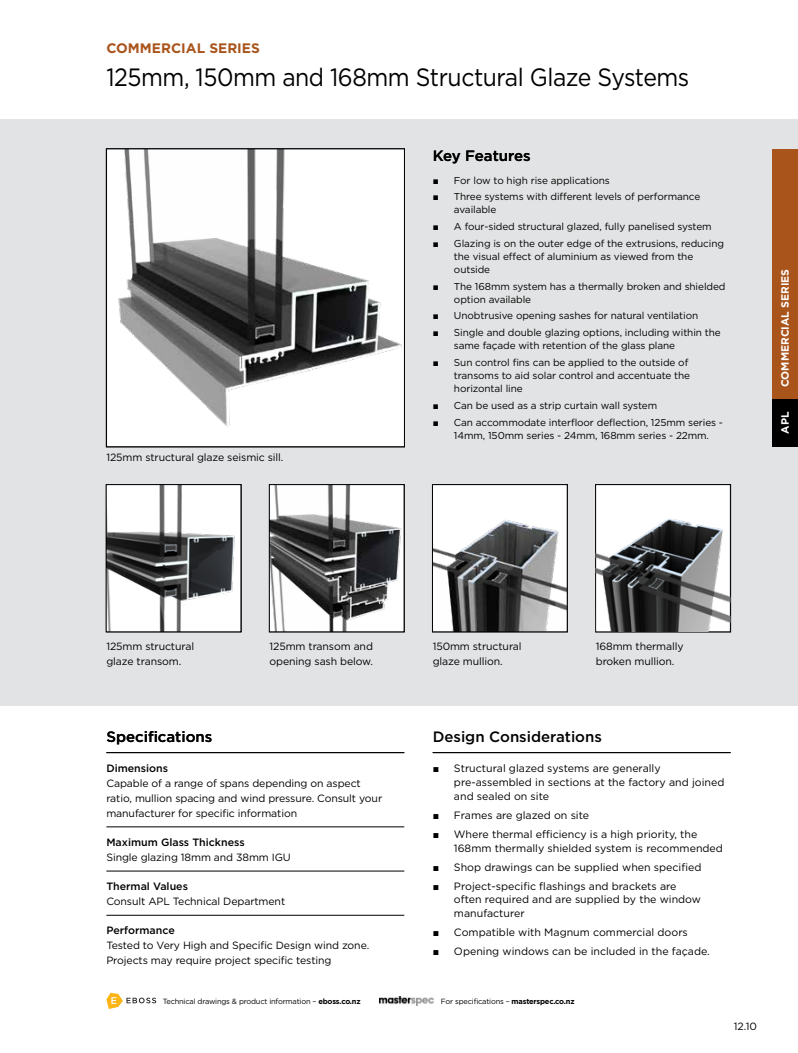
<style>
.page{position:relative;width:798px;height:1053px;background:#fff}
.page>*{position:absolute;margin:0;border:0;box-sizing:border-box;transform-origin:0 0}
.t1{font:25px "Gotham";letter-spacing:-.02em;color:#000;scale:.92 1}
.t2{font:500 15px "Gotham";color:#000}
.t3{font:700 13.75px "Gotham";color:#a9541b}
.t4{font:10.62px/13.8px "Gotham";color:#000}
.t5{font:500 10.62px "Gotham";color:#000}
.t6{font:700 10.62px "Gotham";color:#fff}
.t7{font:10.5px/15px "Gotham";letter-spacing:-.01em;color:#000}
.t8{font:10px/13.1px "Gotham";letter-spacing:-.01em;color:#000}
.t9{font:7.5px "Gotham";letter-spacing:-.025em;color:#000}
.s1{font-family:"Arial"}
.s2{font-weight:700}
</style>
<div class="page">
<div style="left:0;top:119px;width:797px;height:586px;background:#e2e3e4"></div>
<div style="left:772px;top:149px;width:25px;height:297px;background:#a9541b"></div>
<svg style="left:106px;top:992px;width:50px;height:16px"></svg>
<img style="left:379px;top:996px;width:54px;height:9px">
<div style="left:772px;top:399px;width:25px;height:47px;background:#000"></div>
<hr style="left:432px;top:752px;width:298px;height:1px;background:#000">
<svg style="left:432px;top:484px;width:135px;height:148px;background:#a5a6a6"></svg>
<svg style="left:269px;top:484px;width:135px;height:148px;background:#949595"></svg>
<svg style="left:106px;top:484px;width:135px;height:148px;background:#afafb0"></svg>
<svg style="left:106px;top:149px;width:298px;height:298px;background:#c2c2c2"></svg>
<hr style="left:106px;top:752px;width:298px;height:1px;background:#000">
<hr style="left:106px;top:826px;width:298px;height:1px;background:#000">
<hr style="left:106px;top:870px;width:298px;height:1px;background:#000">
<hr style="left:106px;top:914px;width:298px;height:1px;background:#000">
<img style="left:595px;top:484px;width:135px;height:148px">
<h3 class="t3" style="left:106px;top:39px;width:155px">COMMERCIAL SERIES</h3>
<h1 class="t1" style="left:106px;top:61px;width:635px">125mm, 150mm and 168mm Structural Glaze Systems</h1>
<h2 class="t2" style="left:432px;top:146px;width:99px">Key Features</h2>
<p class="t7" style="left:106px;top:449px;width:178px">125mm structural glaze seismic sill.</p>
<p class="t8" style="left:432px;top:173px;width:179px"><span class="s1">■</span> For low to high rise applications</p>
<p class="t8" style="left:454px;top:190px;width:248px;text-indent:-21px"><span class="s1">■</span> Three systems with different levels of performance available</p>
<p class="t8" style="left:432px;top:220px;width:280px"><span class="s1">■</span> A four-sided structural glazed, fully panelised system</p>
<p class="t8" style="left:454px;top:236px;width:271px;text-indent:-21px"><span class="s1">■</span> Glazing is on the outer edge of the extrusions, reducing the visual effect of aluminium as viewed from the outside</p>
<p class="t8" style="left:454px;top:279px;width:273px;text-indent:-21px"><span class="s1">■</span> The 168mm system has a thermally broken and shielded option available</p>
<p class="t8" style="left:432px;top:309px;width:267px"><span class="s1">■</span> Unobtrusive opening sashes for natural ventilation</p>
<p class="t8" style="left:454px;top:326px;width:268px;text-indent:-21px"><span class="s1">■</span> Single and double glazing options, including within the same façade with retention of the glass plane</p>
<p class="t8" style="left:454px;top:355px;width:237px;text-indent:-21px"><span class="s1">■</span> Sun control fins can be applied to the outside of transoms to aid solar control and accentuate the horizontal line</p>
<p class="t8" style="left:432px;top:398px;width:226px"><span class="s1">■</span> Can be used as a strip curtain wall system</p>
<p class="t8" style="left:454px;top:415px;width:270px;text-indent:-21px"><span class="s1">■</span> Can accommodate interfloor deflection, 125mm series -<br>14mm, 150mm series - 24mm, 168mm series - 22mm.</p>
<p class="t6" style="left:777px;top:387px;width:120px;rotate:-90deg">COMMERCIAL SERIES</p>
<p class="t6" style="left:777px;top:434px;width:24px;rotate:-90deg">APL</p>
<p class="t7" style="left:106px;top:638px;width:89px">125mm structural glaze transom.</p>
<p class="t7" style="left:269px;top:638px;width:105px">125mm transom and opening sash below.</p>
<p class="t7" style="left:432px;top:638px;width:90px">150mm structural glaze mullion.</p>
<p class="t7" style="left:595px;top:638px;width:89px">168mm thermally broken mullion.</p>
<h2 class="t2" style="left:106px;top:727px;width:107px">Specifications</h2>
<p class="t5" style="left:106px;top:761px;width:63px">Dimensions</p>
<p class="t7" style="left:106px;top:775px;width:277px">Capable of a range of spans depending on aspect ratio, mullion spacing and wind pressure. Consult your manufacturer for specific information</p>
<p class="t5" style="left:106px;top:835px;width:140px">Maximum Glass Thickness</p>
<p class="t7" style="left:106px;top:849px;width:186px">Single glazing 18mm and 38mm IGU</p>
<p class="t5" style="left:106px;top:879px;width:83px">Thermal Values</p>
<p class="t7" style="left:106px;top:893px;width:180px">Consult APL Technical Department</p>
<p class="t5" style="left:106px;top:923px;width:70px">Performance</p>
<p class="t7" style="left:106px;top:937px;width:264px">Tested to Very High and Specific Design wind zone.<br>Projects may require project specific testing</p>
<h2 class="t2" style="left:432px;top:727px;width:171px">Design Considerations</h2>
<p class="t4" style="left:454px;top:761px;width:272px;text-indent:-21px"><span class="s1">■</span> Structural glazed systems are generally pre-assembled in sections at the factory and joined and sealed on site</p>
<p class="t4" style="left:432px;top:807px;width:158px"><span class="s1">■</span> Frames are glazed on site</p>
<p class="t4" style="left:454px;top:826px;width:270px;text-indent:-21px"><span class="s1">■</span> Where thermal efficiency is a high priority, the<br>168mm thermally shielded system is recommended</p>
<p class="t4" style="left:432px;top:859px;width:270px"><span class="s1">■</span> Shop drawings can be supplied when specified</p>
<p class="t4" style="left:454px;top:878px;width:248px;text-indent:-21px"><span class="s1">■</span> Project-specific flashings and brackets are often required and are supplied by the window manufacturer</p>
<p class="t4" style="left:432px;top:925px;width:257px"><span class="s1">■</span> Compatible with Magnum commercial doors</p>
<p class="t4" style="left:432px;top:944px;width:278px"><span class="s1">■</span> Opening windows can be included in the façade.</p>
<p class="t9" style="left:163px;top:995px;width:199px">Technical drawings &amp; product information – <span class="s2">eboss.co.nz</span></p>
<p class="t9" style="left:441px;top:995px;width:135px">For specifications – <span class="s2">masterspec.co.nz</span></p>
<p class="t7" style="left:733px;top:1017px;width:24px">12.10</p>
</div>
